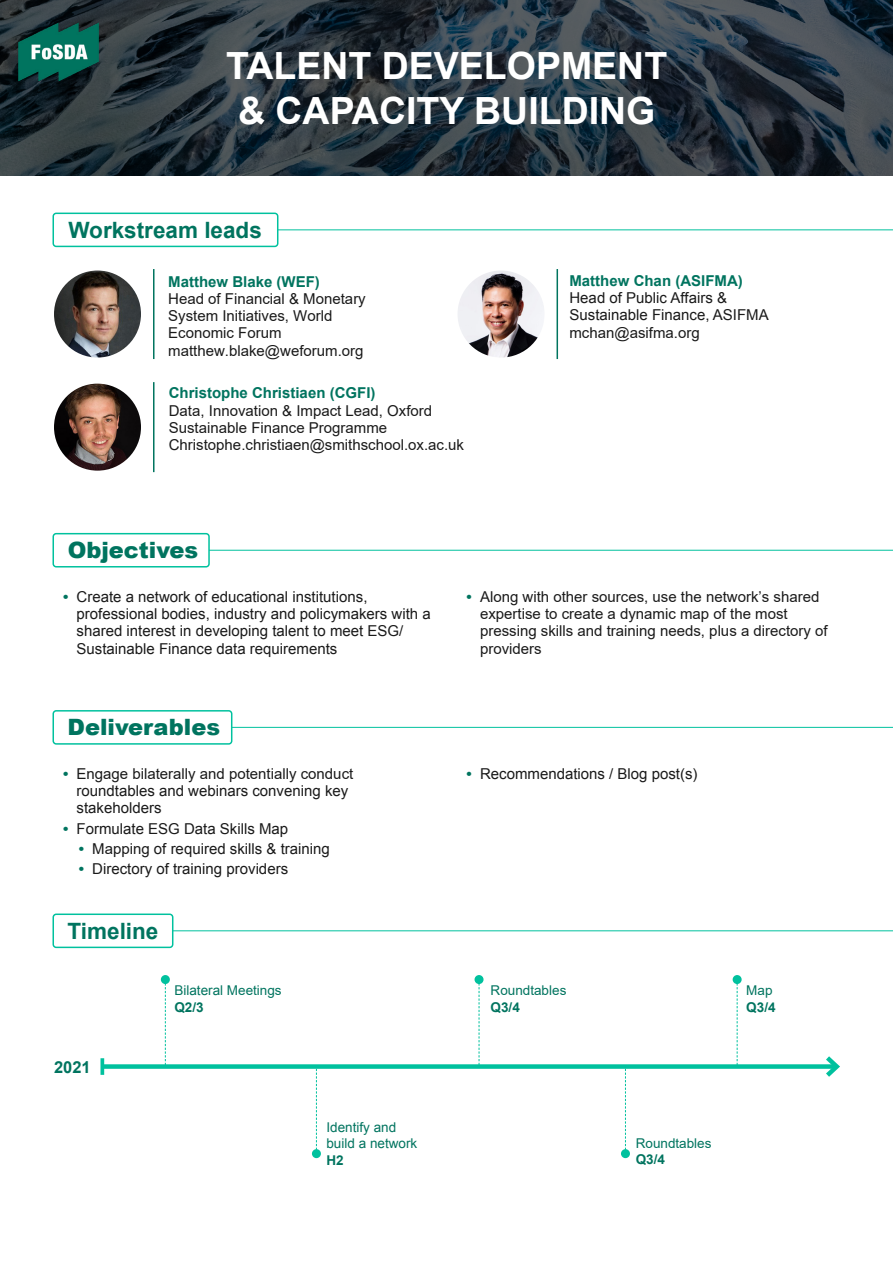
<style>
.page{position:relative;width:893px;height:1263px;background:#fff}
.page>*{position:absolute;margin:0;border:0;box-sizing:border-box;transform-origin:0 0}
.t1{font:700 37.5px/45px "Arial";color:#fff;text-align:center}
.t2{font:700 22.5px "Arial";color:#00745f}
.t3{font:900 22.5px "Arial";color:#00745f}
.t4{font:700 16.5px "Arial";color:#00745f}
.t5{font:15px/17.2px "Arial";color:#1a1a1a}
.t6{font:15px/17.2px "Arial";color:#1a1a1a}
.t7{font:700 15px "Arial";color:#00745f}
.t8{font:13.5px/16.2px "Arial";color:#00745f}
.t9{font:13.5px "Arial";color:#00745f}
.t10{font:700 13.5px "Arial";color:#00745f}
.s1{font-weight:700;color:#00745f}
.s2{font-style:inherit}
.s3{font-weight:700}
</style>
<div class="page">
<svg style="left:0;top:0;width:893px;height:175px;background:#2a363e"></svg>
<hr style="left:255px;top:229px;width:638px;height:1px;background:#00c19e">
<img style="left:54px;top:271px;width:87px;height:87px;border-radius:44px">
<hr style="left:153px;top:269px;width:1px;height:90px;background:#00745f">
<img style="left:458px;top:271px;width:86px;height:87px;border-radius:44px">
<hr style="left:556px;top:269px;width:2px;height:90px;background:#00745f">
<div style="left:53px;top:213px;width:225px;height:33px;background:#fff;border-radius:3px"></div>
<div style="left:52px;top:213px;width:226px;height:34px;border:2px solid #00c19e;border-radius:3px"></div>
<hr style="left:196px;top:550px;width:697px;height:1px;background:#00c19e">
<div style="left:53px;top:534px;width:156px;height:33px;background:#fff;border-radius:3px"></div>
<div style="left:52px;top:533px;width:158px;height:34px;border:2px solid #00c19e;border-radius:3px"></div>
<hr style="left:212px;top:727px;width:681px;height:1px;background:#00c19e">
<div style="left:53px;top:711px;width:179px;height:33px;background:#fff;border-radius:3px"></div>
<div style="left:52px;top:710px;width:180px;height:35px;border:2px solid #00c19e;border-radius:3px"></div>
<hr style="left:170px;top:930px;width:723px;height:1px;background:#00c19e">
<div style="left:52px;top:913px;width:121px;height:35px;border:2px solid #00c19e;border-radius:3px"></div>
<div style="left:102px;top:1064px;width:735px;height:5px;background:#00c19e"></div>
<hr style="left:101px;top:1058px;width:3px;height:17px;background:#00c19e">
<svg style="left:821px;top:1056px;width:19px;height:21px"></svg>
<svg style="left:165px;top:984px;width:1px;height:80px"></svg>
<div style="left:161px;top:975px;width:9px;height:9px;background:#00c19e;border-radius:50%"></div>
<svg style="left:479px;top:984px;width:1px;height:81px"></svg>
<div style="left:475px;top:975px;width:9px;height:9px;background:#00c19e;border-radius:50%"></div>
<svg style="left:625px;top:1068px;width:1px;height:81px"></svg>
<div style="left:621px;top:1149px;width:9px;height:9px;background:#00c19e;border-radius:50%"></div>
<svg style="left:316px;top:1068px;width:1px;height:81px"></svg>
<div style="left:312px;top:1149px;width:9px;height:9px;background:#00c19e;border-radius:50%"></div>
<img style="left:17px;top:19px;width:83px;height:67px">
<img style="left:54px;top:384px;width:87px;height:87px;border-radius:44px">
<hr style="left:153px;top:382px;width:1px;height:90px;background:#00745f">
<svg style="left:737px;top:984px;width:1px;height:81px"></svg>
<div style="left:733px;top:975px;width:9px;height:9px;background:#00c19e;border-radius:50%"></div>
<h1 class="t1" style="left:226px;top:44px;width:442px">TALENT DEVELOPMENT &amp; CAPACITY BUILDING</h1>
<h2 class="t2" style="left:68px;top:215px;width:195px">Workstream leads</h2>
<p class="t5" style="left:168px;top:272px;width:199px"><span class="s1">Matthew Blake</span> <span class="s1">(WEF)<br></span>Head of Financial &amp; Monetary<br>System Initiatives, World<br>Economic Forum matthew.blake@weforum.org</p>
<p class="t7" style="left:169px;top:382px;width:208px">Christophe Christiaen (CGFI)</p>
<p class="t5" style="left:169px;top:402px;width:297px">Data, Innovation &amp; Impact Lead, Oxford<br>Sustainable Finance Programme<br>Christophe.christiaen@smithschool.ox.ac.uk</p>
<h2 class="t3" style="left:68px;top:534px;width:132px">Objectives</h2>
<p class="t7" style="left:569px;top:271px;width:175px">Matthew Chan (ASIFMA)</p>
<p class="t5" style="left:569px;top:289px;width:201px">Head of Public Affairs &amp;<br>Sustainable Finance, ASIFMA mchan@asifma.org</p>
<p class="t5" style="left:76px;top:588px;width:356px;text-indent:-14px"><span class="s1">•</span> Create a network of educational institutions, professional bodies, industry and policymakers with a shared interest in developing talent to meet ESG/ Sustainable Finance data requirements</p>
<p class="t6" style="left:480px;top:588px;width:349px;text-indent:-14px"><span class="s1">•</span> Along with other sources, use the network’s shared expertise to create a dynamic map of the most pressing skills and training needs, plus a directory of providers</p>
<h2 class="t3" style="left:68px;top:711px;width:154px">Deliverables</h2>
<p class="t5" style="left:76px;top:765px;width:278px;text-indent:-14px"><span class="s1">•</span> <span class="s2">Engage bilaterally and potentially conduct </span>roundtables and webinars convening key stakeholders</p>
<p class="t5" style="left:63px;top:820px;width:227px"><span class="s1">•</span> Formulate ESG Data Skills Map</p>
<p class="t5" style="left:79px;top:840px;width:253px"><span class="s1">•</span> <span class="s2">Mapping</span> of required skills &amp; training</p>
<p class="t5" style="left:79px;top:860px;width:211px"><span class="s1">•</span> Directory of training providers</p>
<h2 class="t2" style="left:68px;top:916px;width:92px">Timeline</h2>
<p class="t8" style="left:174px;top:983px;width:109px">Bilateral M<span class="s2">eetings<br></span><span class="s3">Q2/3</span></p>
<p class="t4" style="left:54px;top:1056px;width:38px">2021</p>
<p class="t8" style="left:326px;top:1119px;width:92px">Identify and build a network</p>
<p class="t10" style="left:326px;top:1150px;width:19px">H2</p>
<p class="t5" style="left:466px;top:765px;width:233px"><span class="s1">•</span> Recommendations / Blog post(s)</p>
<p class="t9" style="left:491px;top:981px;width:77px">Roundtables</p>
<p class="t10" style="left:491px;top:997px;width:31px">Q3/4</p>
<p class="t9" style="left:746px;top:981px;width:28px">Map</p>
<p class="t10" style="left:746px;top:997px;width:31px">Q3/4</p>
<p class="t9" style="left:636px;top:1134px;width:77px">Roundtables</p>
<p class="t10" style="left:636px;top:1150px;width:31px">Q3/4</p>
</div>
